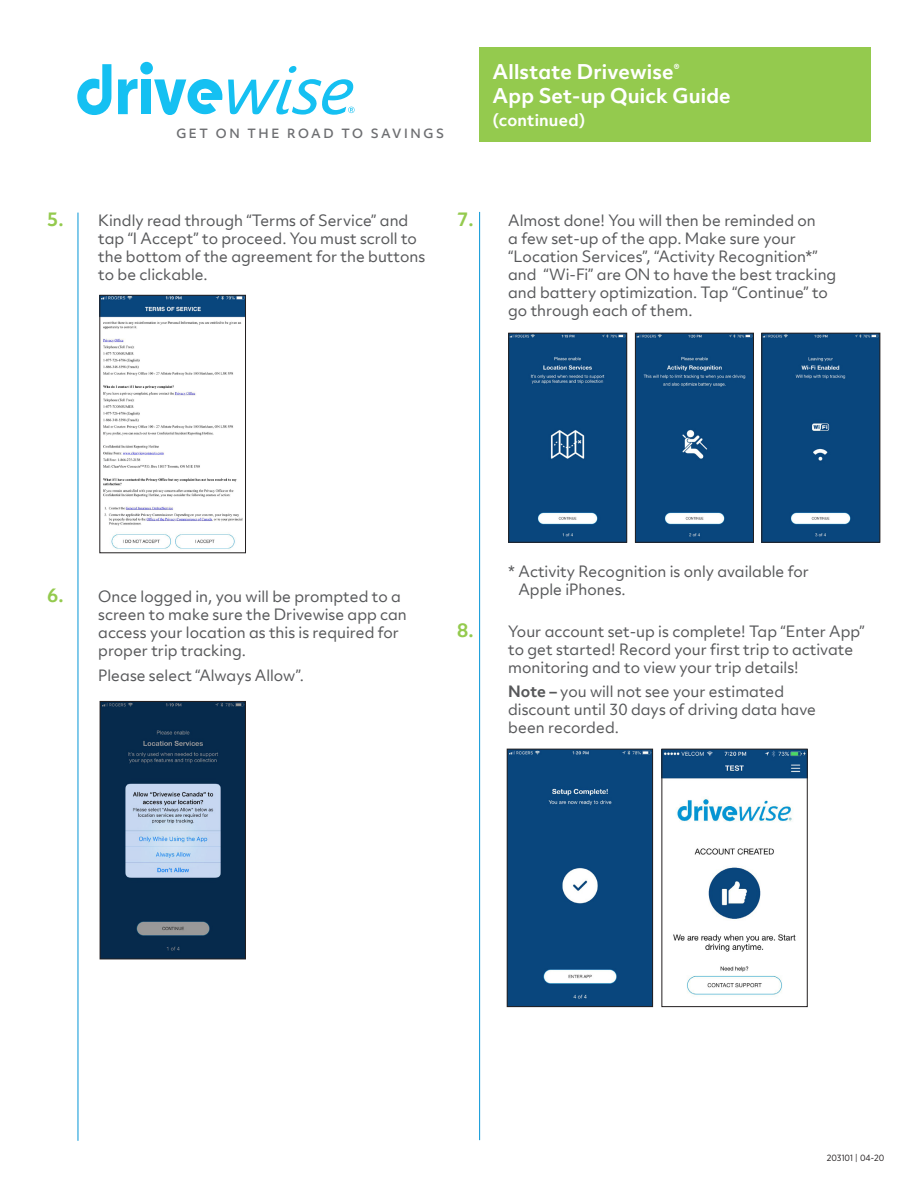
<style>
.page{position:relative;width:918px;height:1188px;background:#fff}
.page>*{position:absolute;margin:0;border:0;box-sizing:border-box;transform-origin:0 0}
.t1{font:700 19.5px/24px "Allstate Objektiv";letter-spacing:.01em;color:#fff}
.t2{font:700 15.75px "Allstate Objektiv";letter-spacing:.01em;color:#fff}
.t3{font:15px/18px "Allstate Objektiv";color:#57585a}
.t4{font:500 12.3px "Allstate Objektiv";letter-spacing:.21em;color:#6d6e71}
.t5{font:9px "Gotham Narrow";color:#231f20}
.s1{font-weight:700;font-size:18px;color:#94ca4e}
.s2{font-weight:700}
</style>
<div class="page">
<div style="left:480px;top:47px;width:391px;height:95px;background:#94ca4e"></div>
<hr style="left:78px;top:213px;width:1px;height:928px;background:#0696d7">
<hr style="left:479px;top:212px;width:1px;height:928px;background:#0696d7">
<svg style="left:77px;top:64px;width:34px;height:51px"></svg>
<svg style="left:118px;top:79px;width:20px;height:35px"></svg>
<div style="left:142px;top:79px;width:9px;height:35px;background:#15c0f2"></div>
<div style="left:140px;top:62px;width:13px;height:12px;background:#15c0f2;border-radius:50%"></div>
<svg style="left:154px;top:66px;width:201px;height:49px"></svg>
<img style="left:102px;top:297px;width:142px;height:252px">
<div style="left:100px;top:295px;width:146px;height:258px;border:1px solid #231f20"></div>
<img style="left:102px;top:703px;width:142px;height:254px">
<div style="left:100px;top:701px;width:146px;height:258px;border:1px solid #231f20"></div>
<img style="left:509px;top:751px;width:142px;height:254px">
<div style="left:507px;top:749px;width:146px;height:258px;border:1px solid #231f20"></div>
<img style="left:664px;top:751px;width:141px;height:244px">
<div style="left:662px;top:749px;width:145px;height:258px;border:1px solid #231f20"></div>
<img style="left:510px;top:335px;width:115px;height:205px">
<div style="left:508px;top:333px;width:119px;height:209px;border:1px solid #231f20"></div>
<img style="left:637px;top:335px;width:115px;height:205px">
<div style="left:635px;top:333px;width:119px;height:209px;border:1px solid #231f20"></div>
<div style="left:764px;top:335px;width:114px;height:205px;background:#09467d"></div>
<div style="left:762px;top:333px;width:118px;height:209px;border:1px solid #231f20"></div>
<p class="t4" style="left:176px;top:125px;width:269px">GET ON THE ROAD TO SAVINGS</p>
<p class="t1" style="left:492px;top:59px;width:240px">Allstate Drivewise<sup>®<br></sup>App Set-up Quick Guide</p>
<p class="t2" style="left:492px;top:109px;width:94px">(continued)</p>
<p class="t3" style="left:98px;top:212px;width:328px;text-indent:-51px"><span class="s1">5.</span> Kindly read through “Terms of Service” and tap “I Accept” to proceed. You must scroll to the bottom of the agreement for the buttons to be clickable.</p>
<p class="t3" style="left:508px;top:212px;width:330px;text-indent:-51px"><span class="s1">7.</span> Almost done! You will then be reminded on<br>a few set-up of the app. Make sure your “Location Services”, “Activity Recognition*” and “Wi-Fi” are ON to have the best tracking and battery optimization. Tap “Continue” to go through each of them.</p>
<p class="t3" style="left:98px;top:587px;width:310px;text-indent:-51px"><span class="s1">6.</span> Once logged in, you will be prompted to a screen to make sure the Drivewise app can access your location as this is required for proper trip tracking.</p>
<p class="t3" style="left:98px;top:666px;width:207px">Please select “Always Allow”.</p>
<p class="t3" style="left:518px;top:563px;width:292px;text-indent:-10px">* Activity Recognition is only available for<br>Apple iPhones.</p>
<p class="t3" style="left:508px;top:622px;width:358px;text-indent:-51px"><span class="s1">8.</span> Your account set-up is complete! Tap “Enter App” to get started! Record your first trip to activate monitoring and to view your trip details!</p>
<p class="t3" style="left:508px;top:683px;width:309px"><span class="s2">Note –</span> you will not see your estimated discount until 30 days of driving data have been recorded.</p>
<p class="t5" style="left:827px;top:1153px;width:59px">203101 | 04-20</p>
</div>
